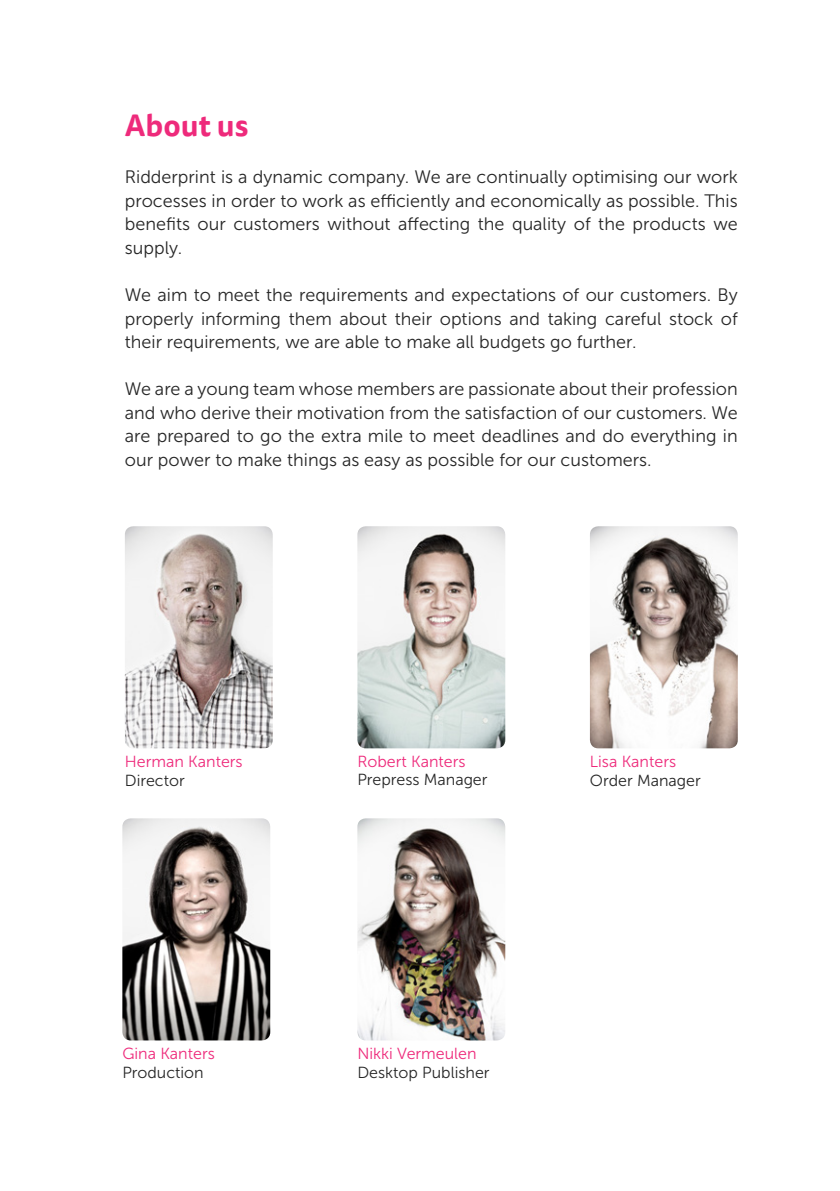
<style>
.page{position:relative;width:840px;height:1191px;background:#fff}
.page>*{position:absolute;margin:0;border:0;box-sizing:border-box;transform-origin:0 0}
.t1{font:700 30px "Tisa Sans Pro";color:#ee2a7b}
.t2{font:18px/23.6px "Museo Sans 300";color:#262626;text-align:justify}
.t3{font:16px "Museo Sans 300";color:#ee2a7b}
.t4{font:16px "Museo Sans 300";color:#262626}
</style>
<div class="page">
<img style="left:125px;top:526px;width:147px;height:222px">
<img style="left:589px;top:526px;width:148px;height:222px">
<img style="left:357px;top:526px;width:148px;height:222px">
<img style="left:357px;top:818px;width:148px;height:222px">
<img style="left:122px;top:818px;width:148px;height:222px">
<h1 class="t1" style="left:125px;top:103px;width:125px">About us</h1>
<p class="t2" style="left:125px;top:166px;width:614px">Ridderprint is a dynamic company. We are continually optimising our work processes in order to work as efficiently and economically as possible. This benefits our customers without affecting the quality of the products we supply.</p>
<p class="t2" style="left:125px;top:283px;width:614px">We aim to meet the requirements and expectations of our customers. By properly informing them about their options and taking careful stock of their requirements, we are able to make all budgets go further.</p>
<p class="t2" style="left:125px;top:377px;width:614px">We are a young team whose members are passionate about their profession and who derive their motivation from the satisfaction of our customers. We are prepared to go the extra mile to meet deadlines and do everything in our power to make things as easy as possible for our customers.</p>
<p class="t3" style="left:125px;top:752px;width:119px">Herman Kanters</p>
<p class="t4" style="left:125px;top:772px;width:61px">Director</p>
<p class="t3" style="left:122px;top:1044px;width:94px">Gina Kanters</p>
<p class="t4" style="left:122px;top:1064px;width:83px">Production</p>
<p class="t3" style="left:357px;top:752px;width:110px">Robert Kanters</p>
<p class="t4" style="left:357px;top:770px;width:132px">Prepress Manager</p>
<p class="t3" style="left:589px;top:752px;width:88px">Lisa Kanters</p>
<p class="t4" style="left:589px;top:772px;width:112px">Order Manager</p>
<p class="t3" style="left:357px;top:1044px;width:120px">Nikki Vermeulen</p>
<p class="t4" style="left:357px;top:1064px;width:134px">Desktop Publisher</p>
</div>
